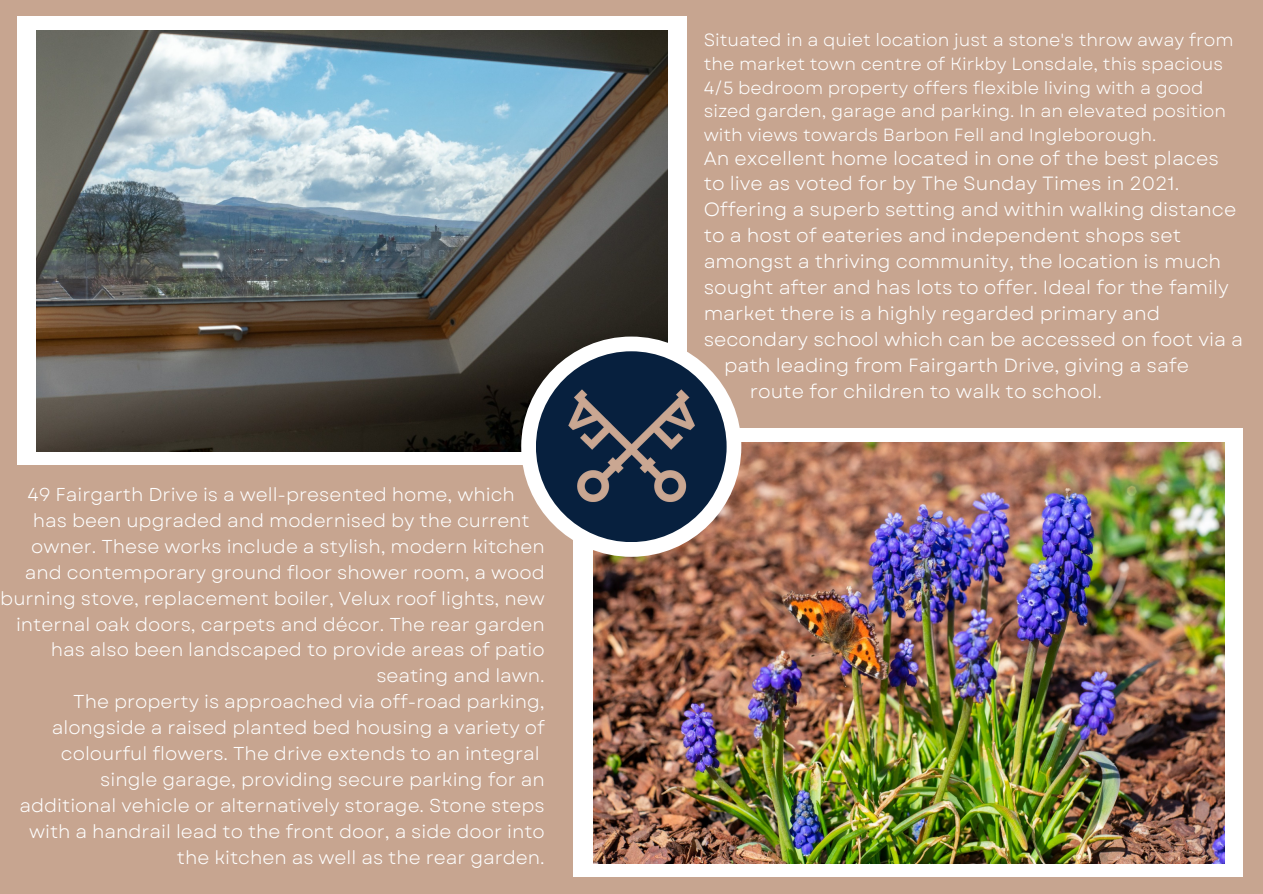
<style>
.page{position:relative;width:1263px;height:894px;background:#fff}
.page>*{position:absolute;margin:0;border:0;box-sizing:border-box;transform-origin:0 0}
.t1{font:19.05px "Garet";color:#fff}
.t2{font:18.6px "Garet";color:#fff}
.t3{font:17.55px/23.5px "Garet";color:#fff}
</style>
<div class="page">
<div style="left:0;top:0;width:1263px;height:893px;background:#c7a590"></div>
<div style="left:573px;top:428px;width:670px;height:448px;background:#fff"></div>
<div style="left:17px;top:16px;width:669px;height:448px;background:#fff"></div>
<img style="left:37px;top:30px;width:631px;height:421px">
<img style="left:594px;top:442px;width:631px;height:421px">
<div style="left:521px;top:336px;width:220px;height:220px;background:#fff;border-radius:50%"></div>
<div style="left:536px;top:351px;width:191px;height:191px;background:#07203e;border-radius:50%"></div>
<img style="left:568px;top:389px;width:127px;height:113px">
<p class="t2" style="left:27px;top:481px;width:489px">49 Fairgarth Drive is a well-presented home, which</p>
<p class="t2" style="left:33px;top:507px;width:498px">has been upgraded and modernised by the current</p>
<p class="t2" style="left:31px;top:533px;width:515px">owner. These works include a stylish, modern kitchen</p>
<p class="t2" style="left:25px;top:558px;width:521px">and contemporary ground floor shower room, a wood</p>
<p class="t2" style="left:0;top:584px;width:546px">burning stove, replacement boiler, Velux roof lights, new</p>
<p class="t2" style="left:16px;top:610px;width:530px">internal oak doors, carpets and décor. The rear garden</p>
<p class="t2" style="left:51px;top:636px;width:495px">has also been landscaped to provide areas of patio</p>
<p class="t2" style="left:376px;top:662px;width:170px">seating and lawn.</p>
<p class="t2" style="left:73px;top:688px;width:473px">The property is approached via off-road parking,</p>
<p class="t2" style="left:52px;top:714px;width:494px">alongside a raised planted bed housing a variety of</p>
<p class="t2" style="left:61px;top:739px;width:480px">colourful flowers. The drive extends to an integral</p>
<p class="t2" style="left:100px;top:765px;width:446px">single garage, providing secure parking for an</p>
<p class="t2" style="left:19px;top:791px;width:527px">additional vehicle or alternatively storage. Stone steps</p>
<p class="t2" style="left:29px;top:817px;width:517px">with a handrail lead to the front door, a side door into</p>
<p class="t2" style="left:177px;top:843px;width:369px">the kitchen as well as the rear garden.</p>
<p class="t3" style="left:704px;top:29px;width:531px">Situated in a quiet location just a stone's throw away from the market town centre of Kirkby Lonsdale, this spacious 4/5 bedroom property offers flexible living with a good sized garden, garage and parking. In an elevated position with views towards Barbon Fell and Ingleborough.</p>
<p class="t1" style="left:704px;top:144px;width:517px">An excellent home located in one of the best places</p>
<p class="t1" style="left:704px;top:170px;width:477px">to live as voted for by The Sunday Times in 2021.</p>
<p class="t1" style="left:704px;top:196px;width:534px">Offering a superb setting and within walking distance</p>
<p class="t1" style="left:704px;top:222px;width:479px">to a host of eateries and independent shops set</p>
<p class="t1" style="left:704px;top:248px;width:519px">amongst a thriving community, the location is much</p>
<p class="t1" style="left:704px;top:273px;width:527px">sought after and has lots to offer. Ideal for the family</p>
<p class="t1" style="left:704px;top:299px;width:458px">market there is a highly regarded primary and</p>
<p class="t1" style="left:704px;top:325px;width:541px">secondary school which can be accessed on foot via a</p>
<p class="t1" style="left:724px;top:351px;width:466px">path leading from Fairgarth Drive, giving a safe</p>
<p class="t1" style="left:750px;top:377px;width:354px">route for children to walk to school.</p>
</div>
